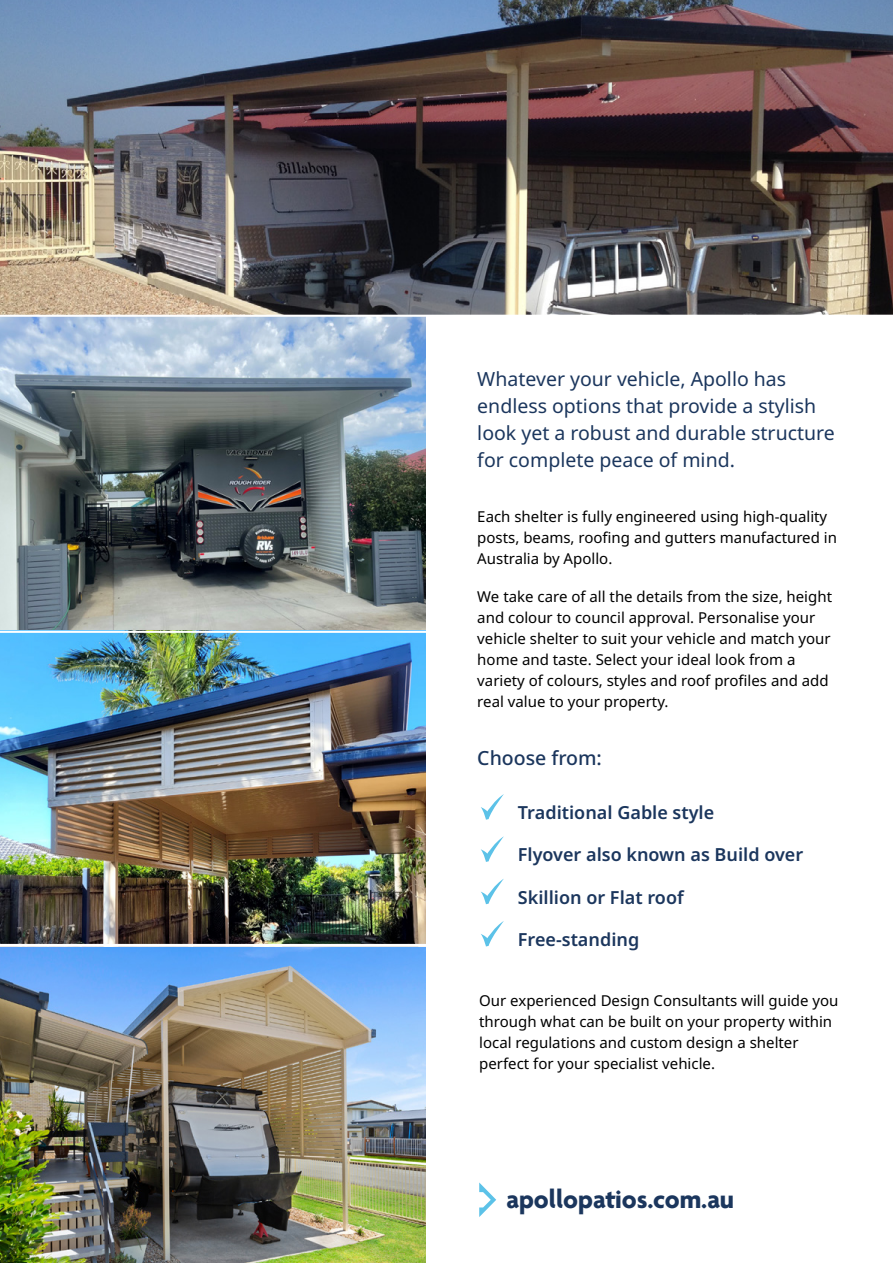
<style>
.page{position:relative;width:893px;height:1263px;background:#fff}
.page>*{position:absolute;margin:0;border:0;box-sizing:border-box;transform-origin:0 0}
.t1{font:700 27.3px "Agenda One";color:#1b365d}
.t2{font:19.5px/27px "Noto Sans";color:#1b365d}
.t3{font:500 19.5px "Noto Sans";color:#1b365d}
.t4{font:600 18px "Noto Sans";color:#1b365d}
.t5{font:15px/21px "Noto Sans";color:#000}
</style>
<div class="page">
<img style="left:0;top:0;width:893px;height:315px">
<img style="left:0;top:317px;width:425px;height:946px">
<hr style="left:0;top:631px;width:428px;height:2px;background:#fff">
<hr style="left:0;top:944px;width:428px;height:3px;background:#fff">
<svg style="left:481px;top:794px;width:23px;height:26px"></svg>
<svg style="left:481px;top:836px;width:23px;height:26px"></svg>
<svg style="left:481px;top:879px;width:23px;height:25px"></svg>
<svg style="left:481px;top:921px;width:23px;height:25px"></svg>
<svg style="left:479px;top:1182px;width:17px;height:35px"></svg>
<h2 class="t2" style="left:477px;top:365px;width:359px">Whatever your vehicle, Apollo has endless options that provide a stylish look yet a robust and durable structure for complete peace of mind.</h2>
<p class="t5" style="left:477px;top:506px;width:361px">Each shelter is fully engineered using high-quality posts, beams, roofing and gutters manufactured in<br>Australia by Apollo.</p>
<p class="t5" style="left:477px;top:586px;width:356px">We take care of all the details from the size, height and colour to council approval. Personalise your vehicle shelter to suit your vehicle and match your home and taste. Select your ideal look from a variety of colours, styles and roof profiles and add real value to your property.</p>
<h2 class="t3" style="left:477px;top:744px;width:126px">Choose from:</h2>
<p class="t4" style="left:518px;top:800px;width:198px">Traditional Gable style</p>
<p class="t4" style="left:518px;top:842px;width:287px">Flyover also known as Build over</p>
<p class="t4" style="left:518px;top:884px;width:167px">Skillion or Flat roof</p>
<p class="t4" style="left:518px;top:927px;width:123px">Free-standing</p>
<p class="t5" style="left:479px;top:990px;width:361px">Our experienced Design Consultants will guide you through what can be built on your property within local regulations and custom design a shelter perfect for your specialist vehicle.</p>
<h1 class="t1" style="left:506px;top:1184px;width:229px">apollopatios.com.au</h1>
</div>
